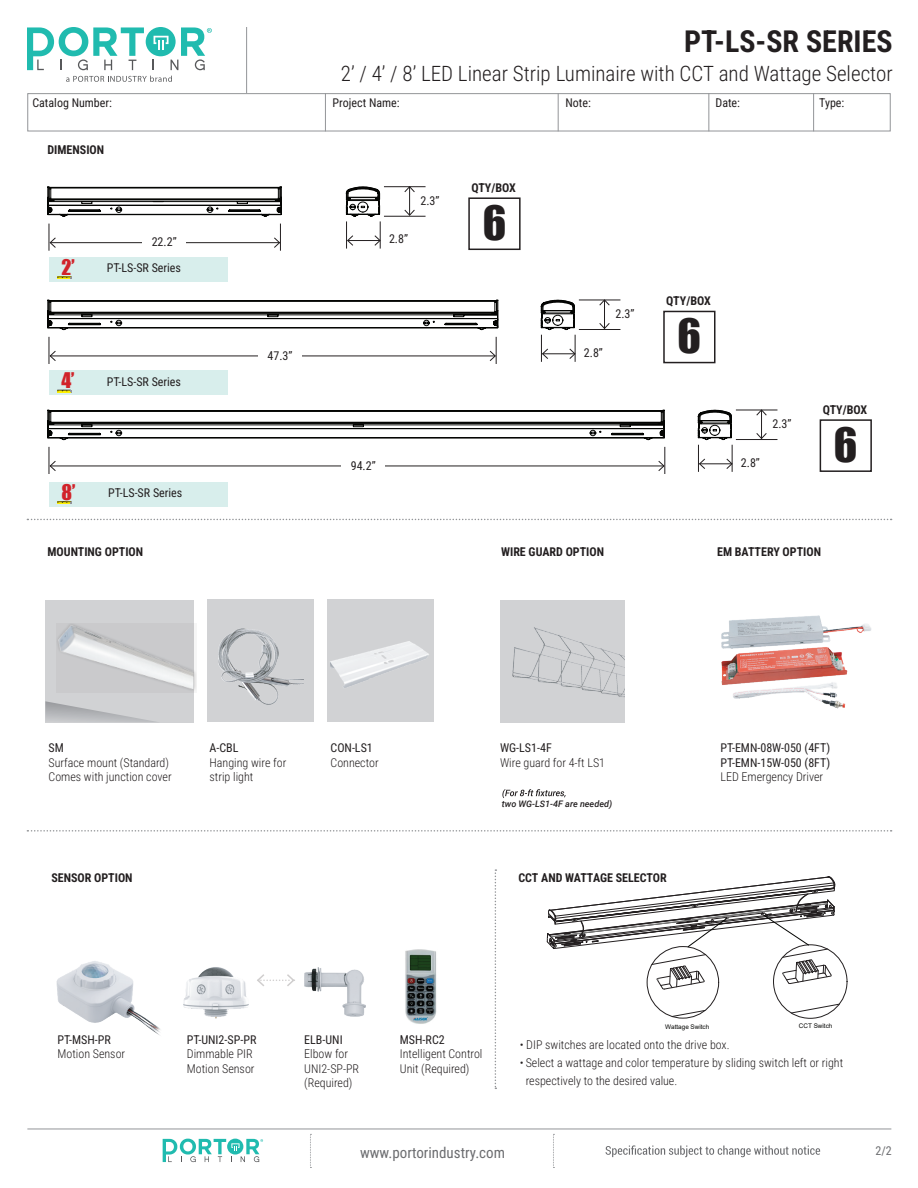
<style>
.page{position:relative;width:918px;height:1188px;background:#fff}
.page>*{position:absolute;margin:0;border:0;box-sizing:border-box;transform-origin:0 0}
.t1{font:43.5px "Impact";color:#231f20}
.t2{font:700 30px "Roboto Condensed";color:#231f20}
.t3{font:300 21px "Roboto Condensed";color:#231f20}
.t4{font:19.8px "Impact";color:#d1232a}
.t5{font:15px "Roboto Condensed";color:#6c6d70}
.t6{font:300 12px/14.4px "Roboto Condensed";color:#231f20}
.t7{font:12px/14.4px "Roboto Condensed";color:#231f20}
.t8{font:700 12px "Roboto Condensed";color:#231f20}
.t9{font:12px "Roboto Condensed";color:#6c6d70}
.t10{font:italic 500 9px "Roboto";color:#231f20}
.t11{font:6.3px "Arial";color:#040503}
</style>
<div class="page">
<div style="left:146px;top:27px;width:30px;height:29px;background:#20bbaf;border-radius:50%"></div>
<svg style="left:153px;top:27px;width:59px;height:43px"></svg>
<svg style="left:27px;top:27px;width:117px;height:43px"></svg>
<svg style="left:66px;top:76px;width:106px;height:6px"></svg>
<svg style="left:163px;top:1139px;width:100px;height:23px"></svg>
<svg style="left:606px;top:1145px;width:214px;height:12px"></svg>
<hr style="left:246px;top:27px;width:1px;height:66px;background:#939598">
<svg style="left:310px;top:1134px;width:1px;height:34px"></svg>
<svg style="left:553px;top:1134px;width:1px;height:34px"></svg>
<hr style="left:27px;top:1129px;width:864px;height:1px;background:#939598">
<div style="left:27px;top:93px;width:864px;height:38px;border:1px solid #939598"></div>
<hr style="left:813px;top:93px;width:1px;height:38px;background:#939598">
<hr style="left:708px;top:93px;width:1px;height:38px;background:#939598">
<hr style="left:325px;top:93px;width:1px;height:38px;background:#939598">
<hr style="left:558px;top:93px;width:1px;height:38px;background:#939598">
<svg style="left:27px;top:830px;width:865px;height:2px"></svg>
<svg style="left:27px;top:519px;width:865px;height:1px"></svg>
<div style="left:50px;top:370px;width:178px;height:25px;background:#d8eeec"></div>
<div style="left:50px;top:482px;width:178px;height:24px;background:#d8eeec"></div>
<svg style="left:57px;top:390px;width:15px;height:2px"></svg>
<hr style="left:57px;top:501px;width:14px;height:3px;background:#fff101">
<svg style="left:58px;top:501px;width:14px;height:3px"></svg>
<hr style="left:579px;top:329px;width:41px;height:1px;background:#231f20">
<hr style="left:736px;top:439px;width:41px;height:1px;background:#231f20">
<hr style="left:579px;top:300px;width:41px;height:1px;background:#231f20">
<hr style="left:736px;top:410px;width:41px;height:1px;background:#231f20">
<hr style="left:50px;top:356px;width:445px;height:1px;background:#231f20">
<svg style="left:49px;top:337px;width:7px;height:27px"></svg>
<svg style="left:489px;top:337px;width:8px;height:27px"></svg>
<hr style="left:50px;top:466px;width:614px;height:1px;background:#231f20">
<svg style="left:49px;top:447px;width:7px;height:27px"></svg>
<svg style="left:658px;top:447px;width:7px;height:27px"></svg>
<svg style="left:599px;top:299px;width:11px;height:30px"></svg>
<svg style="left:756px;top:409px;width:11px;height:30px"></svg>
<div style="left:258px;top:347px;width:43px;height:18px;background:#fff"></div>
<div style="left:341px;top:457px;width:43px;height:18px;background:#fff"></div>
<div style="left:207px;top:599px;width:106px;height:123px;background:#d1d2d4"></div>
<div style="left:328px;top:599px;width:106px;height:123px;background:#d1d2d4"></div>
<img style="left:330px;top:641px;width:99px;height:47px">
<img style="left:218px;top:628px;width:86px;height:77px">
<img style="left:721px;top:615px;width:150px;height:94px">
<svg style="left:495px;top:869px;width:1px;height:220px"></svg>
<div style="left:45px;top:600px;width:149px;height:122px;background:#d1d2d4"></div>
<svg style="left:45px;top:701px;width:111px;height:21px"></svg>
<img style="left:56px;top:961px;width:105px;height:74px">
<img style="left:405px;top:949px;width:32px;height:75px">
<div style="left:56px;top:623px;width:141px;height:69px;background:linear-gradient(to bottom,#fdfefe,#e2e1e1)"></div>
<img style="left:57px;top:623px;width:136px;height:80px">
<svg style="left:47px;top:300px;width:452px;height:30px"></svg>
<svg style="left:541px;top:300px;width:35px;height:62px"></svg>
<svg style="left:47px;top:410px;width:618px;height:30px"></svg>
<svg style="left:698px;top:410px;width:35px;height:62px"></svg>
<div style="left:663px;top:311px;width:53px;height:52px;border:2px solid #231f20"></div>
<div style="left:820px;top:419px;width:52px;height:53px;border:2px solid #231f20"></div>
<div style="left:50px;top:257px;width:178px;height:25px;background:#d8eeec"></div>
<hr style="left:57px;top:276px;width:14px;height:3px;background:#fff101">
<svg style="left:58px;top:276px;width:14px;height:3px"></svg>
<hr style="left:384px;top:216px;width:42px;height:1px;background:#231f20">
<hr style="left:384px;top:186px;width:42px;height:1px;background:#231f20">
<hr style="left:51px;top:242px;width:229px;height:1px;background:#231f20">
<svg style="left:49px;top:224px;width:7px;height:27px"></svg>
<svg style="left:273px;top:224px;width:8px;height:27px"></svg>
<svg style="left:404px;top:186px;width:11px;height:30px"></svg>
<div style="left:142px;top:234px;width:43px;height:17px;background:#fff"></div>
<svg style="left:47px;top:187px;width:235px;height:30px"></svg>
<svg style="left:346px;top:186px;width:35px;height:63px"></svg>
<div style="left:468px;top:197px;width:53px;height:53px;border:2px solid #231f20"></div>
<div style="left:500px;top:600px;width:125px;height:123px;background:#d1d2d4"></div>
<svg style="left:502px;top:789px;width:64px;height:9px"></svg>
<img style="left:512px;top:627px;width:113px;height:70px">
<img style="left:183px;top:967px;width:66px;height:52px">
<img style="left:304px;top:968px;width:62px;height:49px">
<svg style="left:257px;top:974px;width:38px;height:12px"></svg>
<svg style="left:672px;top:1010px;width:34px;height:7px"></svg>
<svg style="left:791px;top:1004px;width:49px;height:9px"></svg>
<svg style="left:547px;top:876px;width:288px;height:113px"></svg>
<h2 class="t2" style="left:684px;top:20px;width:210px">PT-LS-SR SERIES</h2>
<h3 class="t3" style="left:341px;top:59px;width:553px">2’ / 4’ / 8’ LED Linear Strip Luminaire with CCT and Wattage Selector</h3>
<p class="t7" style="left:32px;top:95px;width:81px">Catalog Number:</p>
<p class="t7" style="left:333px;top:95px;width:69px">Project Name:</p>
<p class="t7" style="left:565px;top:95px;width:27px">Note:</p>
<p class="t7" style="left:716px;top:95px;width:26px">Date:</p>
<p class="t7" style="left:819px;top:95px;width:27px">Type:</p>
<p class="t8" style="left:48px;top:141px;width:58px">DIMENSION</p>
<p class="t7" style="left:152px;top:235px;width:26px">22.2”</p>
<p class="t7" style="left:389px;top:232px;width:21px">2.8”</p>
<h3 class="t4" style="left:61px;top:252px;width:15px">2’</h3>
<p class="t7" style="left:107px;top:261px;width:76px">PT-LS-SR Series</p>
<p class="t7" style="left:421px;top:193px;width:21px">2.3”</p>
<h3 class="t4" style="left:61px;top:365px;width:15px">4’</h3>
<p class="t7" style="left:107px;top:374px;width:76px">PT-LS-SR Series</p>
<h3 class="t4" style="left:61px;top:477px;width:15px">8’</h3>
<p class="t7" style="left:108px;top:485px;width:76px">PT-LS-SR Series</p>
<p class="t7" style="left:268px;top:348px;width:26px">47.3”</p>
<p class="t7" style="left:351px;top:458px;width:26px">94.2”</p>
<p class="t8" style="left:471px;top:179px;width:46px">QTY/BOX</p>
<h1 class="t1" style="left:483px;top:189px;width:25px">6</h1>
<p class="t7" style="left:584px;top:345px;width:21px">2.8”</p>
<p class="t7" style="left:615px;top:306px;width:21px">2.3”</p>
<p class="t8" style="left:666px;top:292px;width:46px">QTY/BOX</p>
<h1 class="t1" style="left:678px;top:302px;width:25px">6</h1>
<p class="t7" style="left:741px;top:455px;width:21px">2.8”</p>
<p class="t7" style="left:772px;top:416px;width:21px">2.3”</p>
<p class="t8" style="left:823px;top:401px;width:46px">QTY/BOX</p>
<h1 class="t1" style="left:834px;top:411px;width:25px">6</h1>
<p class="t8" style="left:48px;top:543px;width:97px">MOUNTING OPTION</p>
<p class="t8" style="left:501px;top:543px;width:105px">WIRE GUARD OPTION</p>
<p class="t8" style="left:717px;top:543px;width:105px">EM BATTERY OPTION</p>
<p class="t7" style="left:49px;top:740px;width:17px">SM</p>
<p class="t6" style="left:49px;top:755px;width:125px">Surface mount (Standard)<br>Comes with junction cover</p>
<p class="t7" style="left:210px;top:740px;width:30px">A-CBL</p>
<p class="t6" style="left:210px;top:755px;width:78px">Hanging wire for strip light</p>
<p class="t7" style="left:331px;top:740px;width:44px">CON-LS1</p>
<p class="t6" style="left:331px;top:755px;width:50px">Connector</p>
<p class="t7" style="left:500px;top:740px;width:53px">WG-LS1-4F</p>
<p class="t6" style="left:500px;top:755px;width:107px">Wire guard for 4-ft LS1</p>
<p class="t10" style="left:502px;top:797px;width:112px">two WG-LS1-4F are needed)</p>
<p class="t8" style="left:51px;top:869px;width:83px">SENSOR OPTION</p>
<p class="t8" style="left:518px;top:869px;width:150px">CCT AND WATTAGE SELECTOR</p>
<p class="t7" style="left:720px;top:740px;width:111px">PT-EMN-08W-050 (4FT)<br>PT-EMN-15W-050 (8FT)</p>
<p class="t6" style="left:720px;top:769px;width:104px">LED Emergency Driver</p>
<p class="t7" style="left:58px;top:1032px;width:55px">PT-MSH-PR</p>
<p class="t6" style="left:58px;top:1046px;width:69px">Motion Sensor</p>
<p class="t7" style="left:187px;top:1032px;width:71px">PT-UNI2-SP-PR</p>
<p class="t6" style="left:187px;top:1046px;width:69px">Dimmable PIR<br>Motion Sensor</p>
<p class="t7" style="left:304px;top:1032px;width:40px">ELB-UNI</p>
<p class="t6" style="left:304px;top:1046px;width:56px">Elbow for<br>UNI2-SP-PR (Required)</p>
<p class="t7" style="left:400px;top:1032px;width:46px">MSH-RC2</p>
<p class="t6" style="left:400px;top:1046px;width:84px">Intelligent Control<br>Unit (Required)</p>
<p class="t11" style="left:665px;top:1022px;width:46px">Wattage Switch</p>
<p class="t11" style="left:799px;top:1022px;width:35px">CCT Switch</p>
<p class="t6" style="left:520px;top:1037px;width:211px">• DIP switches are located onto the drive box.</p>
<p class="t6" style="left:526px;top:1053px;width:319px;line-height:18px;text-indent:-6px">• Select a wattage and color temperature by sliding switch left or right respectively to the desired value.</p>
<p class="t5" style="left:360px;top:1142px;width:146px">www.portorindustry.com</p>
<p class="t9" style="left:876px;top:1142px;width:18px">2/2</p>
</div>
